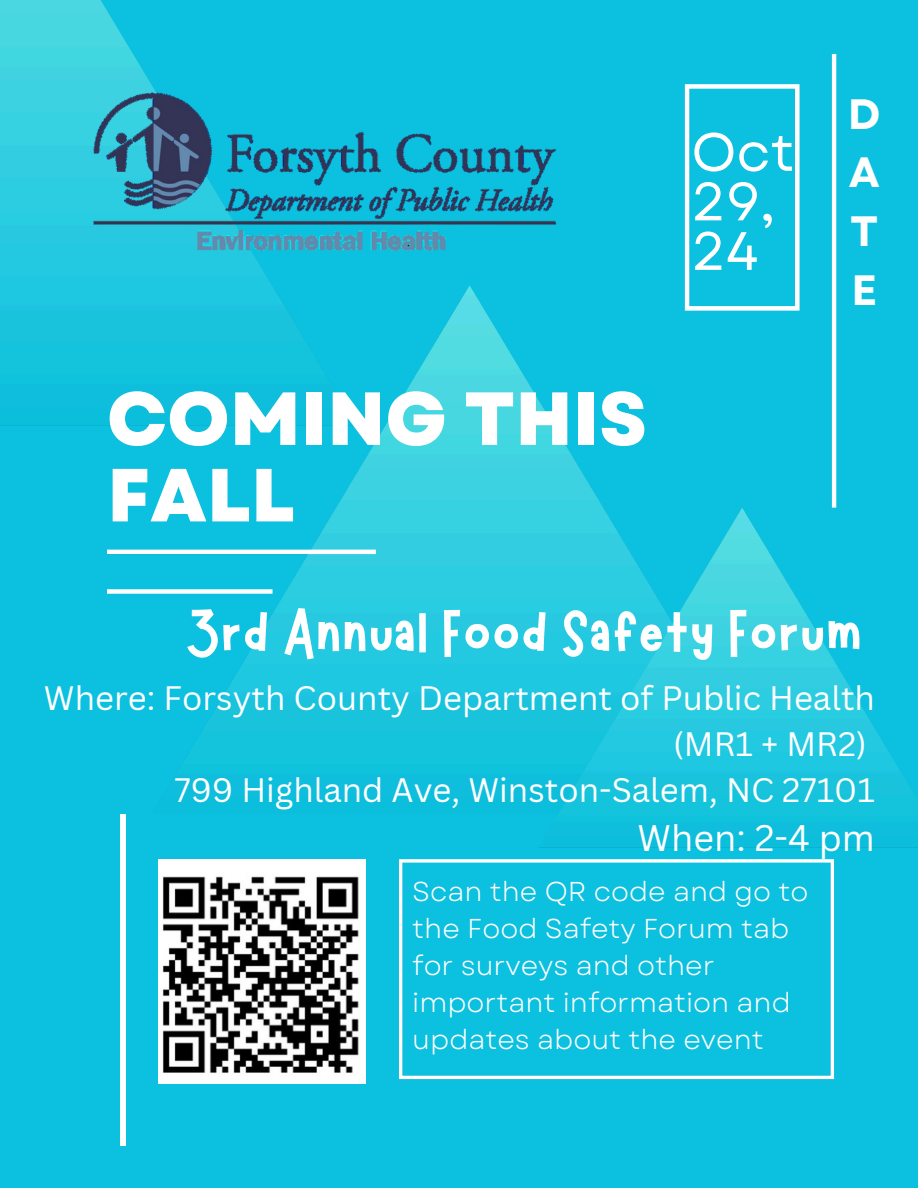
<style>
.page{position:relative;width:918px;height:1188px;background:#0cc0df}
.page>*{position:absolute;margin:0;border:0;box-sizing:border-box;transform-origin:0 0}
.t1{font:800 75.15px/76.5px "Garet";color:#fff}
.t2{font:67.65px "Marykate";color:#fff}
.t3{font:53.85px/49.5px "Garet";color:#fff}
.t4{font:700 42.45px/58.8px "Garet";color:#fff;text-align:justify}
.t5{font:36px "Canva Sans";color:#fff}
.t6{font:33px/46.2px "Canva Sans";color:#fff;text-align:right}
.t7{font:27.3px/37.2px "Garet";color:#fff}
</style>
<div class="page">
<img style="left:121px;top:1087px;width:4px;height:58px">
<img style="left:0;top:0;width:918px;height:1087px">
<img style="left:92px;top:92px;width:466px;height:167px">
<img style="left:158px;top:860px;width:207px;height:224px">
<h1 class="t1" style="left:107px;top:381px;width:542px">COMING THIS<br>FALL</h1>
<h4 class="t3" style="left:691px;top:128px;width:105px">Oct<br>29,<br>24</h4>
<p class="t4" style="left:848px;top:85px;width:34px">D A T E</p>
<p class="t2" style="left:184px;top:590px;width:679px">3rd Annual Food Safety Forum</p>
<p class="t6" style="left:44px;top:674px;width:833px">Where: Forsyth County Department of Public Health (MR1 + MR2)<br>799 Highland Ave, Winston-Salem, NC 27101</p>
<p class="t5" style="left:638px;top:812px;width:239px">When: 2-4 pm</p>
<p class="t7" style="left:412px;top:873px;width:398px">Scan the QR code and go to the Food Safety Forum tab for surveys and other important information and updates about the event</p>
</div>
